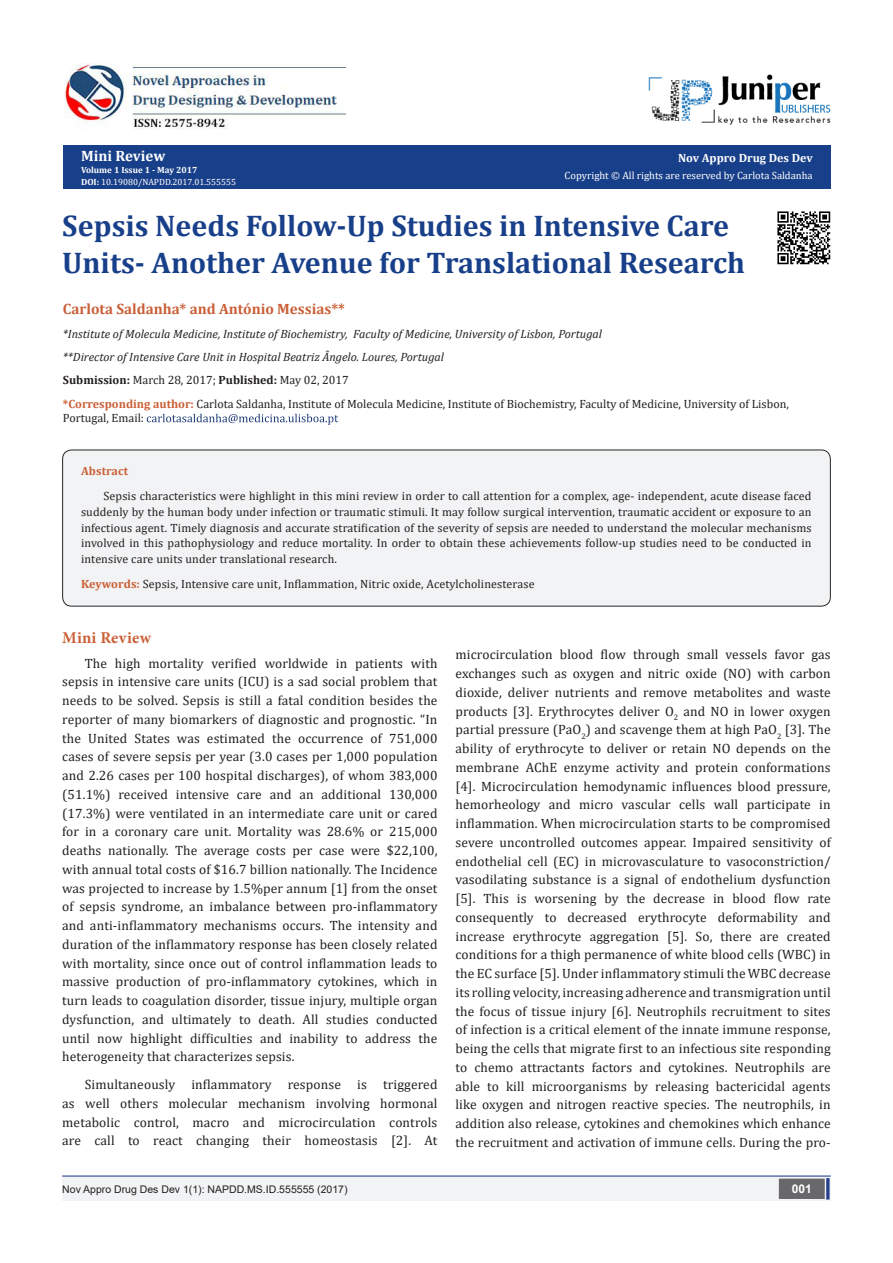
<style>
.page{position:relative;width:893px;height:1263px;background:#fff}
.page>*{position:absolute;margin:0;border:0;box-sizing:border-box;transform-origin:0 0}
.t1{font:700 30px/37.5px "Cambria";color:#183f89}
.t2{font:700 16.5px "Minion Pro";letter-spacing:.015em;color:#ca5f37}
.t3{font:700 15px "Cambria";color:#ca5f37}
.t4{font:700 15px "Cambria";color:#fff}
.t5{font:13.5px/18.8px "Cambria";letter-spacing:.01em;color:#231f20;text-align:justify}
.t6{font:12px/15.8px "Cambria";color:#231f20}
.t7{font:italic 12px "Cambria";color:#231f20}
.t8{font:700 12px "Cambria";color:#fff}
.t9{font:700 12px "Cambria";letter-spacing:.01em;color:#ca5f37}
.t10{font:700 12px "Arial";color:#fff}
.t11{font:10.5px "Cambria";color:#fff}
.t12{font:10.5px "Arial";color:#231f20}
.t13{font:9px "Cambria";color:#fff}
.t14{font:700 9px "Cambria";color:#fff}
.s1{font-weight:700}
.s2{font-weight:700;color:#ca5f37}
.s3{font-weight:700;color:#ca6035}
</style>
<div class="page">
<div style="left:63px;top:145px;width:768px;height:44px;background:#183f89"></div>
<svg style="left:147px;top:414px;width:191px;height:11px"></svg>
<hr style="left:62px;top:1175px;width:769px;height:1px;background:#253f8e">
<div style="left:62px;top:1177px;width:494px;height:24px;background:#f2f3f4"></div>
<div style="left:510px;top:1177px;width:321px;height:24px;background:#f2f3f4"></div>
<div style="left:780px;top:1179px;width:44px;height:19px;background:#68676a"></div>
<div style="left:779px;top:1178px;width:46px;height:21px;border:2px solid #68676a"></div>
<div style="left:826px;top:1178px;width:3px;height:21px;background:#253f8e;border:2px solid #253f8e"></div>
<div style="left:63px;top:450px;width:767px;height:156px;background:#f2f3f4;border-radius:9px"></div>
<div style="left:62px;top:450px;width:769px;height:156px;border:1px solid #262626;border-radius:9px"></div>
<img style="left:777px;top:211px;width:54px;height:54px">
<img style="left:649px;top:74px;width:182px;height:51px">
<img style="left:64px;top:63px;width:281px;height:66px">
<p class="t4" style="left:81px;top:145px;width:86px">Mini Review</p>
<p class="t14" style="left:81px;top:163px;width:118px">Volume 1 Issue 1 - May 2017</p>
<p class="t13" style="left:81px;top:177px;width:157px"><span class="s1">DOI:</span> 10.19080/NAPDD.2017.01.555555</p>
<p class="t8" style="left:678px;top:149px;width:136px">Nov Appro Drug Des Dev</p>
<p class="t11" style="left:565px;top:169px;width:250px">Copyright © All rights are reserved by Carlota Saldanha</p>
<p class="t1" style="left:62px;top:206px;width:684px">Sepsis Needs Follow-Up Studies in Intensive Care<br>Units- Another Avenue for Translational Research</p>
<p class="t3" style="left:63px;top:298px;width:283px">Carlota Saldanha* and António Messias**</p>
<p class="t7" style="left:63px;top:325px;width:541px">*Institute of Molecula Medicine, Institute of Biochemistry, Faculty of Medicine, University of Lisbon, Portugal</p>
<p class="t7" style="left:63px;top:348px;width:383px">**Director of Intensive Care Unit in Hospital Beatriz Ângelo. Loures, Portugal</p>
<p class="t6" style="left:63px;top:372px;width:287px"><span class="s1">Submission:</span> March 28, 2017; <span class="s1">Published:</span> May 02, 2017</p>
<p class="t6" style="left:63px;top:396px;width:727px;line-height:14.4px"><span class="s2">*Corresponding author:</span> Carlota Saldanha, Institute of Molecula Medicine, Institute of Biochemistry, Faculty of Medicine, University of Lisbon,<br>Portugal, Email:</p>
<p class="t9" style="left:81px;top:463px;width:49px">Abstract</p>
<p class="t6" style="left:81px;top:488px;width:732px;text-align:justify;text-indent:22px">Sepsis characteristics were highlight in this mini review in order to call attention for a complex, age- independent, acute disease faced suddenly by the human body under infection or traumatic stimuli. It may follow surgical intervention, traumatic accident or exposure to an infectious agent. Timely diagnosis and accurate stratification of the severity of sepsis are needed to understand the molecular mechanisms involved in this pathophysiology and reduce mortality. In order to obtain these achievements follow-up studies need to be conducted in intensive care units under translational research.</p>
<p class="t6" style="left:81px;top:576px;width:455px"><span class="s3">Keywords:</span> Sepsis, Intensive care unit, Inflammation, Nitric oxide, Acetylcholinesterase</p>
<p class="t2" style="left:62px;top:626px;width:90px">Mini Review</p>
<p class="t5" style="left:62px;top:654px;width:377px;text-indent:22px">The high mortality verified worldwide in patients with sepsis in intensive care units (ICU) is a sad social problem that needs to be solved. Sepsis is still a fatal condition besides the reporter of many biomarkers of diagnostic and prognostic. “In the United States was estimated the occurrence of 751,000 cases of severe sepsis per year (3.0 cases per 1,000 population and 2.26 cases per 100 hospital discharges), of whom 383,000 (51.1%) received intensive care and an additional 130,000 (17.3%) were ventilated in an intermediate care unit or cared for in a coronary care unit. Mortality was 28.6% or 215,000 deaths nationally. The average costs per case were $22,100, with annual total costs of $16.7 billion nationally. The Incidence was projected to increase by 1.5%per annum [1] from the onset of sepsis syndrome, an imbalance between pro-inflammatory and anti-inflammatory mechanisms occurs. The intensity and duration of the inflammatory response has been closely related with mortality, since once out of control inflammation leads to massive production of pro-inflammatory cytokines, which in turn leads to coagulation disorder, tissue injury, multiple organ dysfunction, and ultimately to death. All studies conducted until now highlight difficulties and inability to address the heterogeneity that characterizes sepsis.</p>
<p class="t5" style="left:62px;top:1075px;width:377px;text-indent:22px">Simultaneously inflammatory response is triggered as well others molecular mechanism involving hormonal metabolic control, macro and microcirculation controls are call to react changing their homeostasis [2]. At</p>
<p class="t5" style="left:455px;top:645px;width:377px">microcirculation blood flow through small vessels favor gas exchanges such as oxygen and nitric oxide (NO) with carbon dioxide, deliver nutrients and remove metabolites and waste products [3]. Erythrocytes deliver O<sub>2</sub> and NO in lower oxygen partial pressure (PaO<sub>2</sub>) and scavenge them at high PaO<sub>2</sub> [3]. The ability of erythrocyte to deliver or retain NO depends on the membrane AChE enzyme activity and protein conformations [4]. Microcirculation hemodynamic influences blood pressure, hemorheology and micro vascular cells wall participate in inflammation. When microcirculation starts to be compromised severe uncontrolled outcomes appear. Impaired sensitivity of endothelial cell (EC) in microvasculature to vasoconstriction/ vasodilating substance is a signal of endothelium dysfunction [5]. This is worsening by the decrease in blood flow rate consequently to decreased erythrocyte deformability and increase erythrocyte aggregation [5]. So, there are created conditions for a thigh permanence of white blood cells (WBC) in the EC surface [5]. Under inflammatory stimuli the WBC decrease its rolling velocity, increasing adherence and transmigration until the focus of tissue injury [6]. Neutrophils recruitment to sites of infection is a critical element of the innate immune response, being the cells that migrate first to an infectious site responding to chemo attractants factors and cytokines. Neutrophils are able to kill microorganisms by releasing bactericidal agents like oxygen and nitrogen reactive species. The neutrophils, in addition also release, cytokines and chemokines which enhance the recruitment and activation of immune cells. During the pro-</p>
<p class="t12" style="left:62px;top:1182px;width:287px">Nov Appro Drug Des Dev 1(1): NAPDD.MS.ID.555555 (2017)</p>
<p class="t10" style="left:792px;top:1180px;width:22px">001</p>
</div>
